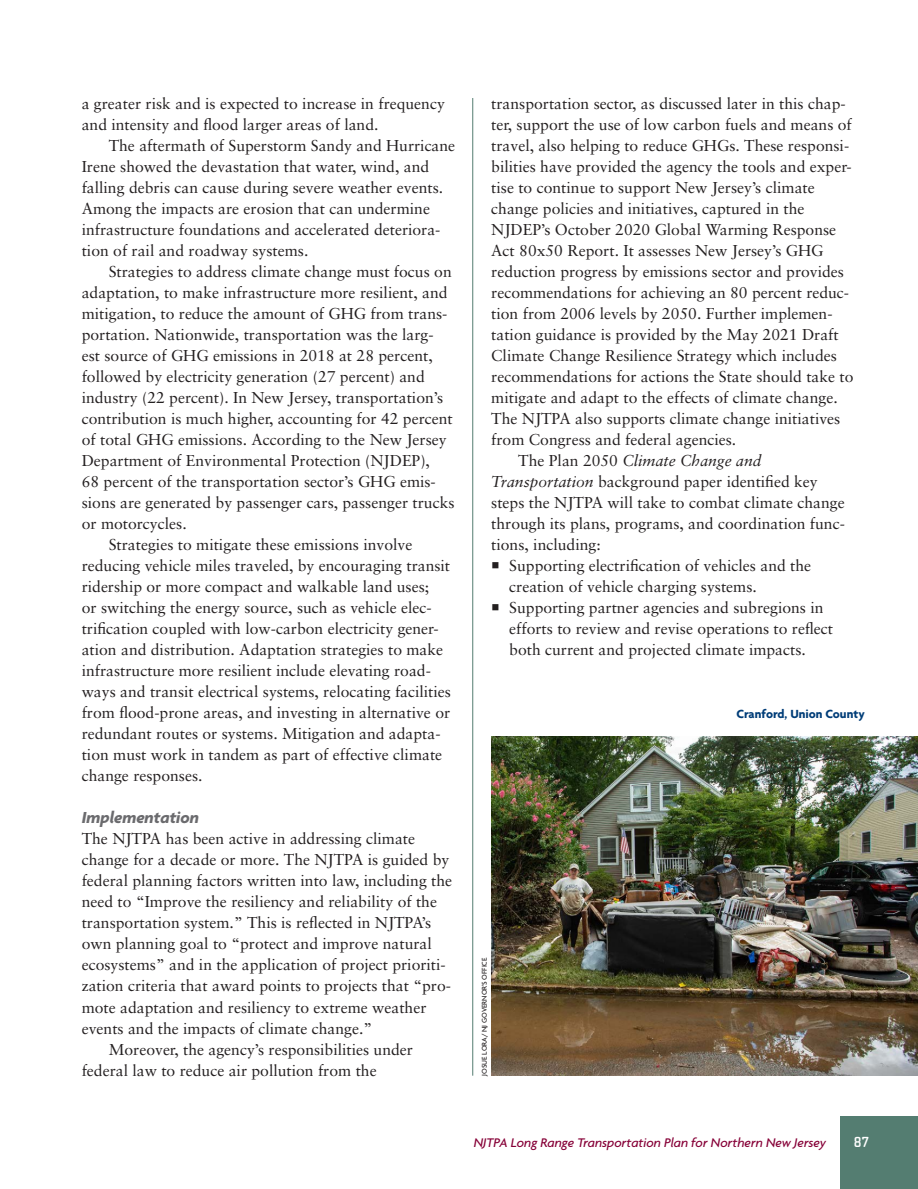
<style>
.page{position:relative;width:918px;height:1189px;background:#fff}
.page>*{position:absolute;margin:0;border:0;box-sizing:border-box;transform-origin:0 0}
.t1{font:italic 700 17.25px "Agenda";color:#6b6b6e}
.t2{font:15.75px/21px "Sabon";color:#231f20}
.t3{font:italic 15.75px "Sabon";color:#231f20}
.t4{font:700 15px "Cholla Slab";color:#fff}
.t5{font:italic 500 13.5px "Agenda";color:#860037}
.t6{font:700 12.75px "Agenda";color:#003d78}
.t7{font:500 7.5px "Agenda";color:#231f20}
.s1{font-style:normal}
.s2{font-style:italic}
</style>
<div class="page">
<div style="left:840px;top:1115px;width:78px;height:73px;background:#547d71"></div>
<hr style="left:472px;top:98px;width:1px;height:977px;background:#547d71">
<img style="left:491px;top:736px;width:427px;height:339px">
<p class="t2" style="left:82px;top:92px;width:365px">a greater risk and is expected to increase in frequency and intensity and flood larger areas of land.</p>
<p class="t2" style="left:82px;top:134px;width:375px;text-indent:27px">The aftermath of Superstorm Sandy and Hurricane Irene showed the devastation that water, wind, and falling debris can cause during severe weather events.<br>Among the impacts are erosion that can undermine infrastructure foundations and accelerated deteriora&shy;tion of rail and roadway systems.</p>
<p class="t2" style="left:109px;top:260px;width:344px">Strategies to address climate change must focus on</p>
<p class="t2" style="left:82px;top:281px;width:367px">adaptation, to make infrastructure more resilient, and</p>
<p class="t2" style="left:82px;top:302px;width:367px">mitigation, to reduce the amount of GHG from trans-</p>
<p class="t2" style="left:82px;top:323px;width:353px">portation. Nationwide, transportation was the larg-</p>
<p class="t2" style="left:82px;top:344px;width:352px">est source of GHG emissions in 2018 at 28 percent,</p>
<p class="t2" style="left:82px;top:365px;width:345px">followed by electricity generation (27 percent) and</p>
<p class="t2" style="left:82px;top:386px;width:363px">industry (22 percent). In New Jersey, transportation’s</p>
<p class="t2" style="left:82px;top:407px;width:373px">contribution is much higher, accounting for 42 percent</p>
<p class="t2" style="left:82px;top:428px;width:366px">of total GHG emissions. According to the New Jersey</p>
<p class="t2" style="left:82px;top:449px;width:350px">Department of Environmental Protection (NJDEP),</p>
<p class="t2" style="left:82px;top:470px;width:356px">68 percent of the transportation sector’s GHG emis-</p>
<p class="t2" style="left:82px;top:491px;width:374px">sions are generated by passenger cars, passenger trucks</p>
<p class="t2" style="left:82px;top:512px;width:106px">or motorcycles.</p>
<p class="t2" style="left:109px;top:533px;width:305px">Strategies to mitigate these emissions involve</p>
<p class="t2" style="left:82px;top:554px;width:370px">reducing vehicle miles traveled, by encouraging transit</p>
<p class="t2" style="left:82px;top:575px;width:349px">ridership or more compact and walkable land uses;</p>
<p class="t2" style="left:82px;top:596px;width:352px">or switching the energy source, such as vehicle elec-</p>
<p class="t2" style="left:82px;top:617px;width:359px">trification coupled with low-carbon electricity gener-</p>
<p class="t2" style="left:82px;top:638px;width:363px">ation and distribution. Adaptation strategies to make</p>
<p class="t2" style="left:82px;top:659px;width:351px">infrastructure more resilient include elevating road-</p>
<p class="t2" style="left:82px;top:680px;width:371px">ways and transit electrical systems, relocating facilities</p>
<p class="t2" style="left:82px;top:701px;width:370px">from flood-prone areas, and investing in alternative or</p>
<p class="t2" style="left:82px;top:722px;width:360px">redundant routes or systems. Mitigation and adapta-</p>
<p class="t2" style="left:82px;top:743px;width:362px">tion must work in tandem as part of effective climate</p>
<p class="t2" style="left:82px;top:764px;width:122px">change responses.</p>
<p class="t1" style="left:82px;top:808px;width:119px">Implementation</p>
<p class="t2" style="left:82px;top:828px;width:335px">The NJTPA has been active in addressing climate</p>
<p class="t2" style="left:82px;top:849px;width:369px">change for a decade or more. The NJTPA is guided by</p>
<p class="t2" style="left:82px;top:870px;width:372px">federal planning factors written into law, including the</p>
<p class="t2" style="left:82px;top:891px;width:357px">need to “Improve the resiliency and reliability of the</p>
<p class="t2" style="left:82px;top:912px;width:351px">transportation system.” This is reflected in NJTPA’s</p>
<p class="t2" style="left:82px;top:933px;width:352px">own planning goal to “protect and improve natural</p>
<p class="t2" style="left:82px;top:954px;width:366px">ecosystems” and in the application of project prioriti-</p>
<p class="t2" style="left:82px;top:975px;width:371px">zation criteria that award points to projects that “pro-</p>
<p class="t2" style="left:82px;top:996px;width:346px">mote adaptation and resiliency to extreme weather</p>
<p class="t2" style="left:82px;top:1017px;width:292px">events and the impacts of climate change.”</p>
<p class="t2" style="left:109px;top:1038px;width:306px">Moreover, the agency’s responsibilities under</p>
<p class="t2" style="left:82px;top:1059px;width:296px">federal law to reduce air pollution from the</p>
<p class="t2" style="left:491px;top:93px;width:356px">transportation sector, as discussed later in this chap-</p>
<p class="t2" style="left:491px;top:114px;width:362px">ter, support the use of low carbon fuels and means of</p>
<p class="t2" style="left:491px;top:135px;width:359px">travel, also helping to reduce GHGs. These responsi-</p>
<p class="t2" style="left:491px;top:156px;width:362px">bilities have provided the agency the tools and exper-</p>
<p class="t2" style="left:491px;top:177px;width:325px">tise to continue to support New Jersey’s climate</p>
<p class="t2" style="left:491px;top:198px;width:315px">change policies and initiatives, captured in the</p>
<p class="t2" style="left:491px;top:219px;width:346px">NJDEP’s October 2020 Global Warming Response</p>
<p class="t2" style="left:491px;top:240px;width:334px">Act 80x50 Report. It assesses New Jersey’s GHG</p>
<p class="t2" style="left:491px;top:261px;width:354px">reduction progress by emissions sector and provides</p>
<p class="t2" style="left:491px;top:282px;width:359px">recommendations for achieving an 80 percent reduc-</p>
<p class="t2" style="left:491px;top:303px;width:343px">tion from 2006 levels by 2050. Further implemen-</p>
<p class="t2" style="left:491px;top:324px;width:349px">tation guidance is provided by the May 2021 Draft</p>
<p class="t2" style="left:491px;top:345px;width:347px">Climate Change Resilience Strategy which includes</p>
<p class="t2" style="left:491px;top:366px;width:364px">recommendations for actions the State should take to</p>
<p class="t2" style="left:491px;top:387px;width:348px">mitigate and adapt to the effects of climate change.</p>
<p class="t2" style="left:491px;top:408px;width:351px">The NJTPA also supports climate change initiatives</p>
<p class="t2" style="left:491px;top:429px;width:247px">from Congress and federal agencies.</p>
<p class="t3" style="left:518px;top:451px;width:245px"><span class="s1">The Plan 2050</span> Climate Change and</p>
<p class="t2" style="left:491px;top:470px;width:328px"><span class="s2">Transportation</span> background paper identified key</p>
<p class="t2" style="left:491px;top:491px;width:355px">steps the NJTPA will take to combat climate change</p>
<p class="t2" style="left:491px;top:512px;width:355px">through its plans, programs, and coordination func-</p>
<p class="t2" style="left:491px;top:533px;width:111px">tions, including:</p>
<p class="t2" style="left:509px;top:554px;width:303px;text-indent:-18px">○ Supporting electrification of vehicles and the creation of vehicle charging systems.</p>
<p class="t2" style="left:509px;top:596px;width:325px;text-indent:-18px">○ Supporting partner agencies and subregions in efforts to review and revise operations to reflect both current and projected climate impacts.</p>
<p class="t7" style="left:480px;top:1075px;width:119px;rotate:-90deg">JOSUE LORA/ NJ GOVERNOR’S OFFICE</p>
<p class="t6" style="left:736px;top:706px;width:130px">Cranford, Union County</p>
<p class="t5" style="left:474px;top:1134px;width:354px">NJTPA Long Range Transportation Plan for Northern New Jersey</p>
<p class="t4" style="left:854px;top:1133px;width:17px">87</p>
</div>
